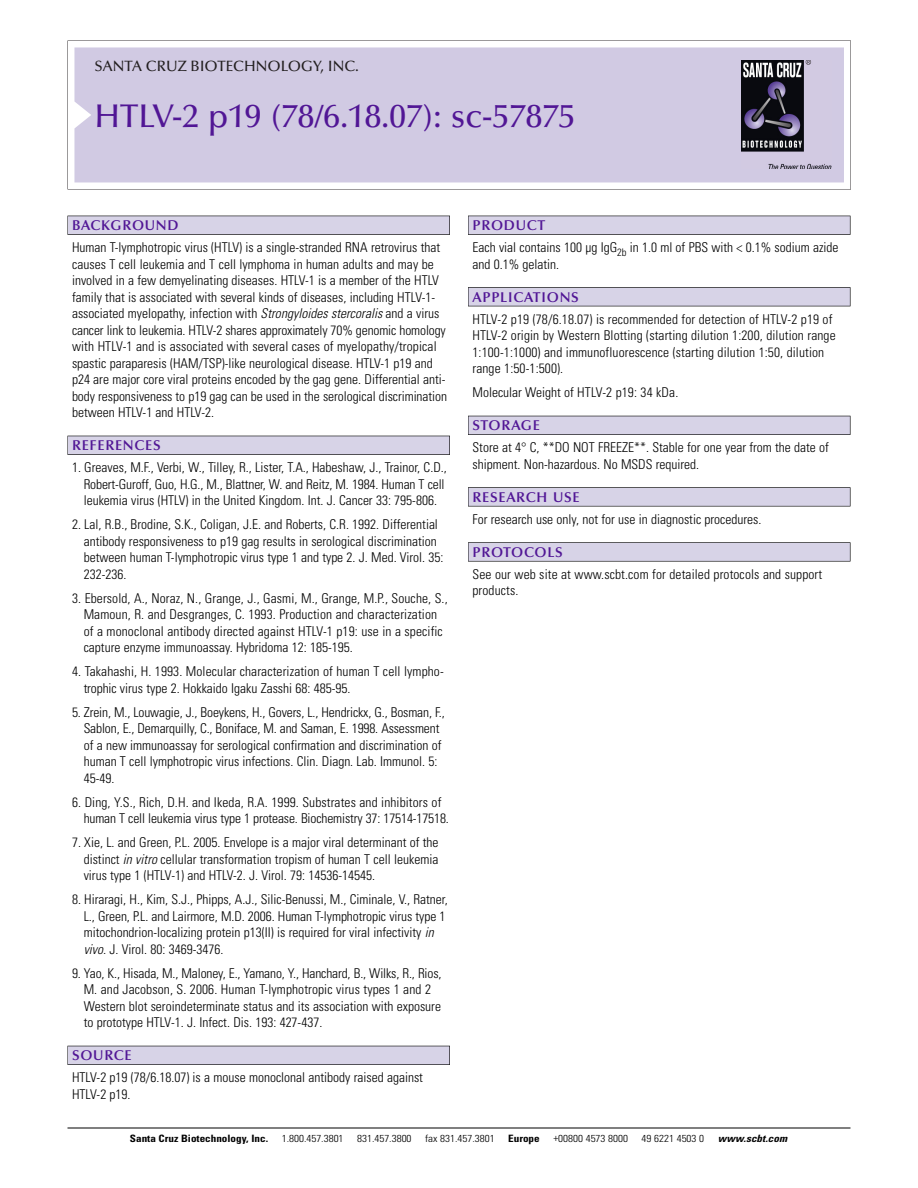
<style>
.page{position:relative;width:918px;height:1188px;background:#fff}
.page>*{position:absolute;margin:0;border:0;box-sizing:border-box;transform-origin:0 0}
.t1{font:500 33px "Optima";color:#511695}
.t2{font:500 15px "Optima";color:#231f20}
.t3{font:600 14.25px "Optima";letter-spacing:.05em;color:#511695}
.t4{font:300 condensed 13.5px/16.5px "Univers";color:#000}
.t5{font:300 condensed 10.2px "Univers";color:#000;scale:1.1 1}
.t6{font:700 condensed 10.2px "Univers";color:#000;scale:1.1 1}
.t7{font:italic 700 condensed 10.2px "Univers";letter-spacing:.005em;color:#000;scale:1.1 1}
.s1{font-style:italic}
</style>
<div class="page">
<svg style="left:68px;top:40px;width:783px;height:149px"></svg>
<div style="left:74px;top:47px;width:770px;height:135px;background:#d1cae3"></div>
<img style="left:741px;top:60px;width:90px;height:108px">
<div style="left:68px;top:216px;width:382px;height:19px;background:#525155"></div>
<div style="left:68px;top:216px;width:381px;height:18px;background:#d7d3e7"></div>
<div style="left:68px;top:436px;width:382px;height:19px;background:#515055"></div>
<div style="left:68px;top:436px;width:381px;height:18px;background:#d7d3e7"></div>
<div style="left:68px;top:1046px;width:382px;height:19px;background:#525158"></div>
<div style="left:68px;top:1046px;width:381px;height:18px;background:#d7d3e7"></div>
<div style="left:468px;top:216px;width:382px;height:19px;background:#525155"></div>
<div style="left:468px;top:216px;width:382px;height:18px;background:#d7d3e7"></div>
<div style="left:468px;top:287px;width:382px;height:19px;background:#525155"></div>
<div style="left:468px;top:288px;width:382px;height:18px;background:#d7d3e7"></div>
<div style="left:468px;top:416px;width:382px;height:19px;background:#525158"></div>
<div style="left:468px;top:416px;width:382px;height:18px;background:#d7d3e7"></div>
<div style="left:468px;top:487px;width:382px;height:19px;background:#575759"></div>
<div style="left:468px;top:488px;width:382px;height:18px;background:#d7d3e7"></div>
<svg style="left:468px;top:542px;width:382px;height:20px"></svg>
<div style="left:468px;top:543px;width:382px;height:18px;background:#d7d3e7"></div>
<hr style="left:68px;top:1128px;width:782px;height:1px;background:#000">
<p class="t2" style="left:94px;top:61px;width:266px">SANTA CRUZ BIOTECHNOLOGY, INC.</p>
<h1 class="t1" style="left:94px;top:103px;width:482px">HTLV-2 p19 (78/6.18.07): sc-57875</h1>
<p class="t3" style="left:72px;top:219px;width:108px">BACKGROUND</p>
<p class="t4" style="left:72px;top:240px;width:376px">Human T-lymphotropic virus (HTLV) is a single-stranded RNA retrovirus that causes T cell leukemia and T cell lymphoma in human adults and may be involved in a few demyelinating diseases. HTLV-1 is a member of the HTLV family that is associated with several kinds of diseases, including HTLV-1- associated myelopathy, infection with <span class="s1">Strongyloides stercoralis</span> and a virus cancer link to leukemia. HTLV-2 shares approximately 70% genomic homology with HTLV-1 and is associated with several cases of myelopathy/tropical spastic paraparesis (HAM/TSP)-like neurological disease. HTLV-1 p19 and p24 are major core viral proteins encoded by the gag gene. Differential anti&shy;body responsiveness to p19 gag can be used in the serological discrimination between HTLV-1 and HTLV-2.</p>
<p class="t3" style="left:72px;top:440px;width:90px">REFERENCES</p>
<p class="t4" style="left:84px;top:460px;width:365px;text-indent:-12px">1. Greaves, M.F., Verbi, W., Tilley, R., Lister, T.A., Habeshaw, J., Trainor, C.D.,<br>Robert-Guroff, Guo, H.G., M., Blattner, W. and Reitz, M. 1984. Human T cell leukemia virus (HTLV) in the United Kingdom. Int. J. Cancer 33: 795-806.</p>
<p class="t4" style="left:84px;top:517px;width:361px;text-indent:-12px">2. Lal, R.B., Brodine, S.K., Coligan, J.E. and Roberts, C.R. 1992. Differential antibody responsiveness to p19 gag results in serological discrimination between human T-lymphotropic virus type 1 and type 2. J. Med. Virol. 35:<br>232-236.</p>
<p class="t4" style="left:84px;top:591px;width:366px;text-indent:-12px">3. Ebersold, A., Noraz, N., Grange, J., Gasmi, M., Grange, M.P., Souche, S., Mamoun, R. and Desgranges, C. 1993. Production and characterization of a monoclonal antibody directed against HTLV-1 p19: use in a specific capture enzyme immunoassay. Hybridoma 12: 185-195.</p>
<p class="t4" style="left:84px;top:664px;width:362px;text-indent:-12px">4. Takahashi, H. 1993. Molecular characterization of human T cell lympho&shy;trophic virus type 2. Hokkaido Igaku Zasshi 68: 485-95.</p>
<p class="t4" style="left:84px;top:705px;width:363px;text-indent:-12px">5. Zrein, M., Louwagie, J., Boeykens, H., Govers, L., Hendrickx, G., Bosman, F., Sablon, E., Demarquilly, C., Boniface, M. and Saman, E. 1998. Assessment of a new immunoassay for serological confirmation and discrimination of human T cell lymphotropic virus infections. Clin. Diagn. Lab. Immunol. 5:<br>45-49.</p>
<p class="t4" style="left:84px;top:795px;width:367px;text-indent:-12px">6. Ding, Y.S., Rich, D.H. and Ikeda, R.A. 1999. Substrates and inhibitors of human T cell leukemia virus type 1 protease. Biochemistry 37: 17514-17518.</p>
<p class="t4" style="left:84px;top:835px;width:356px;text-align:justify;text-indent:-12px">7. Xie, L. and Green, P.L. 2005. Envelope is a major viral determinant of the distinct <span class="s1">in vitro</span> cellular transformation tropism of human T cell leukemia virus type 1 (HTLV-1) and HTLV-2. J. Virol. 79: 14536-14545.</p>
<p class="t4" style="left:84px;top:892px;width:366px;text-indent:-12px">8. Hiraragi, H., Kim, S.J., Phipps, A.J., Silic-Benussi, M., Ciminale, V., Ratner, L., Green, P.L. and Lairmore, M.D. 2006. Human T-lymphotropic virus type 1 mitochondrion-localizing protein p13(II) is required for viral infectivity <span class="s1">in vivo.</span> J. Virol. 80: 3469-3476.</p>
<p class="t4" style="left:84px;top:966px;width:359px;text-indent:-12px">9. Yao, K., Hisada, M., Maloney, E., Yamano, Y., Hanchard, B., Wilks, R., Rios, M. and Jacobson, S. 2006. Human T-lymphotropic virus types 1 and 2<br>Western blot seroindeterminate status and its association with exposure to prototype HTLV-1. J. Infect. Dis. 193: 427-437.</p>
<p class="t3" style="left:72px;top:1050px;width:61px">SOURCE</p>
<p class="t4" style="left:72px;top:1070px;width:352px">HTLV-2 p19 (78/6.18.07) is a mouse monoclonal antibody raised against<br>HTLV-2 p19.</p>
<p class="t3" style="left:473px;top:219px;width:74px">PRODUCT</p>
<p class="t4" style="left:473px;top:240px;width:368px">Each vial contains 100 µg IgG<sub>2b</sub> in 1.0 ml of PBS with &lt; 0.1% sodium azide and 0.1% gelatin.</p>
<p class="t3" style="left:473px;top:291px;width:108px">APPLICATIONS</p>
<p class="t4" style="left:473px;top:312px;width:365px">HTLV-2 p19 (78/6.18.07) is recommended for detection of HTLV-2 p19 of HTLV-2 origin by Western Blotting (starting dilution 1:200, dilution range 1:100-1:1000) and immunofluorescence (starting dilution 1:50, dilution range 1:50-1:500).</p>
<p class="t4" style="left:473px;top:385px;width:207px">Molecular Weight of HTLV-2 p19: 34 kDa.</p>
<p class="t3" style="left:473px;top:420px;width:69px">STORAGE</p>
<p class="t4" style="left:473px;top:440px;width:358px">Store at 4° C, **DO NOT FREEZE**. Stable for one year from the date of shipment. Non-hazardous. No MSDS required.</p>
<p class="t3" style="left:473px;top:491px;width:109px">RESEARCH USE</p>
<p class="t4" style="left:473px;top:512px;width:290px">For research use only, not for use in diagnostic procedures.</p>
<p class="t3" style="left:473px;top:546px;width:92px">PROTOCOLS</p>
<p class="t4" style="left:473px;top:567px;width:351px">See our web site at www.scbt.com for detailed protocols and support products.</p>
<p class="t6" style="left:130px;top:1135px;width:127px">Santa Cruz Biotechnology, Inc.</p>
<p class="t5" style="left:282px;top:1135px;width:58px">1.800.457.3801</p>
<p class="t5" style="left:357px;top:1135px;width:51px">831.457.3800</p>
<p class="t5" style="left:425px;top:1135px;width:65px">fax 831.457.3801</p>
<p class="t6" style="left:508px;top:1135px;width:30px">Europe</p>
<p class="t5" style="left:553px;top:1135px;width:69px">+00800 4573 8000</p>
<p class="t5" style="left:642px;top:1135px;width:58px">49 6221 4503 0</p>
<p class="t7" style="left:718px;top:1135px;width:64px">www.scbt.com</p>
</div>
